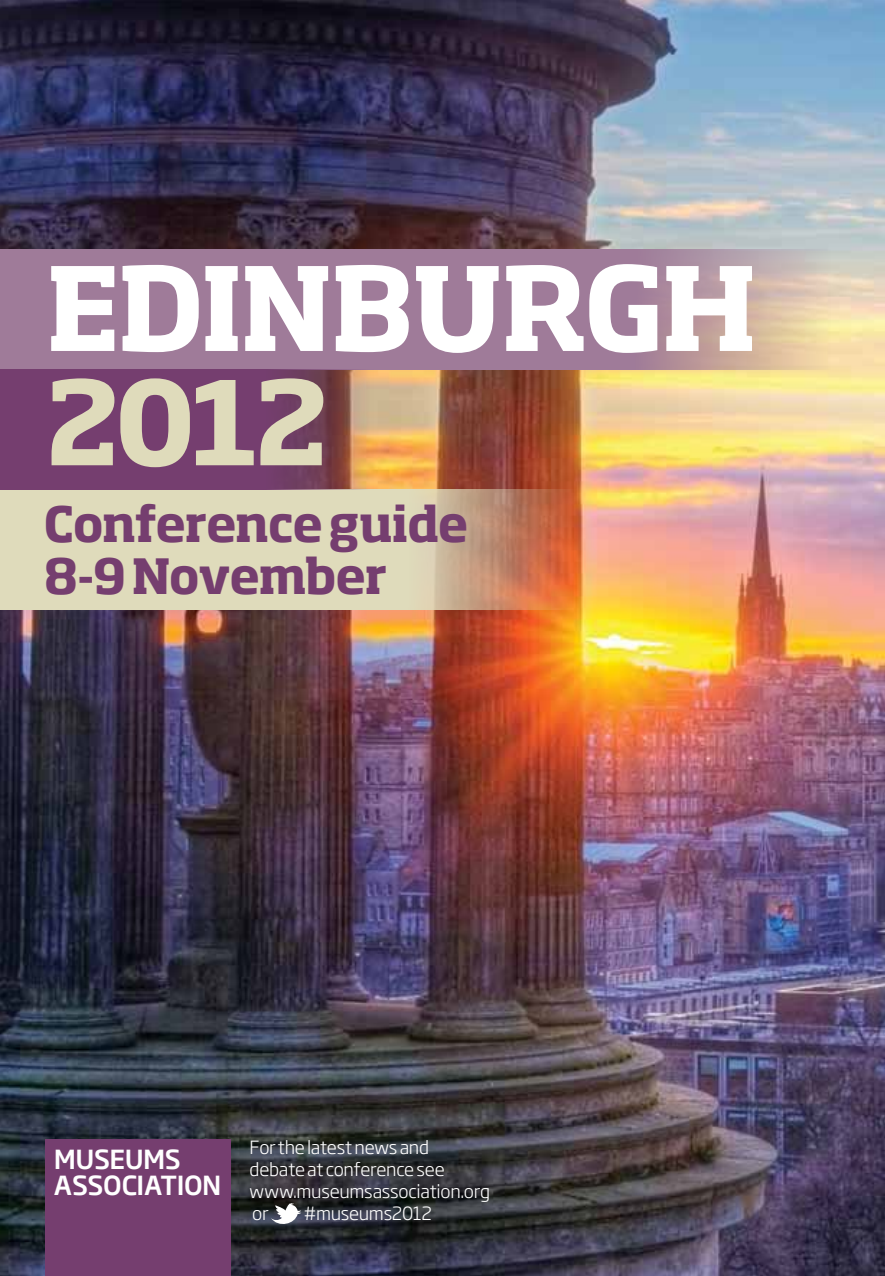
<style>
.page{position:relative;width:885px;height:1276px;background:#fff}
.page>*{position:absolute;margin:0;border:0;box-sizing:border-box;transform-origin:0 0}
.t1{font:700 114.2px "Soho Pro";letter-spacing:-.025em;color:#fff}
.t2{font:700 114.2px "Soho Pro";color:#dfdbbb}
.t3{font:700 48px/52px "Soho Pro";letter-spacing:-.03em;color:#753e6f}
.t4{font:500 26px/26px "Soho Gothic Std";letter-spacing:-.015em;color:#fff}
.t5{font:300 18px/22px "Soho Gothic Std";letter-spacing:-.015em;color:#fff}
</style>
<div class="page">
<img style="left:0;top:0;width:884px;height:1276px">
<div style="left:45px;top:1140px;width:186px;height:136px;background:#753e6f"></div>
<svg style="left:271px;top:1203px;width:30px;height:25px"></svg>
<svg style="left:0;top:489px;width:576px;height:120px;background:#d8c5a5"></svg>
<svg style="left:0;top:249px;width:830px;height:120px;background:#a7859b"></svg>
<svg style="left:0;top:369px;width:373px;height:120px;background:#7a4469"></svg>
<h1 class="t1" style="left:46px;top:226px;width:712px">EDINBURGH</h1>
<h1 class="t2" style="left:45px;top:341px;width:285px">2012</h1>
<h2 class="t3" style="left:44px;top:495px;width:426px">Conference guide<br>8-9 November</h2>
<h3 class="t4" style="left:54px;top:1146px;width:169px">MUSEUMS<br>ASSOCIATION</h3>
<p class="t5" style="left:249px;top:1136px;width:242px">For the latest news and<br>debate at conference see www.museumsassociation.org or</p>
<p class="t5" style="left:303px;top:1202px;width:130px">#museums2012</p>
</div>
